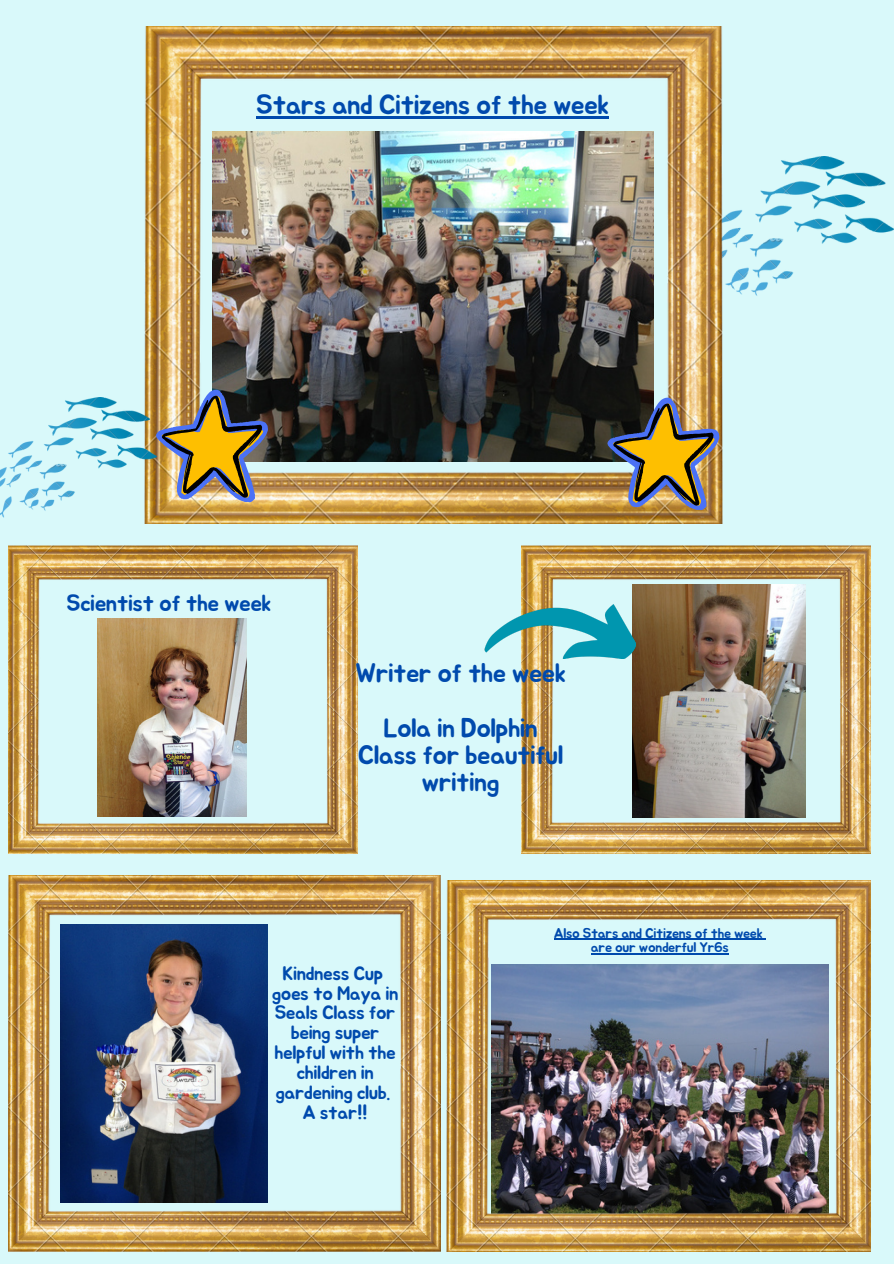
<style>
.page{position:relative;width:894px;height:1264px;background:#fff}
.page>*{position:absolute;margin:0;border:0;box-sizing:border-box;transform-origin:0 0}
.t1{font:27.6px "Jua";letter-spacing:-.025em;color:#004aad}
.t2{font:26.55px/27.2px "Jua";letter-spacing:-.025em;color:#004aad;text-align:center}
.t3{font:23.25px "Jua";letter-spacing:-.025em;color:#004aad}
.t4{font:19.2px/20px "Jua";letter-spacing:-.025em;color:#004aad;text-align:center}
.t5{font:14.1px "Jua";letter-spacing:-.025em;color:#004aad}
</style>
<div class="page">
<div style="left:0;top:0;width:893px;height:1263px;background:#d9f9fa"></div>
<img style="left:722px;top:156px;width:171px;height:155px">
<img style="left:144px;top:26px;width:578px;height:498px">
<img style="left:8px;top:875px;width:432px;height:376px">
<img style="left:0;top:397px;width:156px;height:126px">
<img style="left:212px;top:131px;width:441px;height:330px">
<img style="left:605px;top:397px;width:114px;height:113px">
<img style="left:154px;top:390px;width:114px;height:112px">
<img style="left:8px;top:545px;width:349px;height:308px">
<img style="left:521px;top:545px;width:349px;height:308px">
<img style="left:632px;top:584px;width:173px;height:233px">
<img style="left:484px;top:604px;width:151px;height:54px">
<img style="left:98px;top:618px;width:148px;height:198px">
<img style="left:61px;top:924px;width:207px;height:278px">
<hr style="left:256px;top:116px;width:352px;height:2px;background:#004aad">
<img style="left:446px;top:880px;width:423px;height:371px">
<hr style="left:553px;top:938px;width:209px;height:1px;background:#004aad">
<hr style="left:590px;top:953px;width:138px;height:1px;background:#004aad">
<h1 class="t1" style="left:256px;top:92px;width:354px">Stars and Citizens of the week</h1>
<p class="t3" style="left:67px;top:593px;width:206px">Scientist of the week</p>
<p class="t2" style="left:355px;top:660px;width:212px">Writer of the week</p>
<p class="t2" style="left:358px;top:715px;width:207px">Lola in Dolphin<br>Class for beautiful writing</p>
<p class="t5" style="left:553px;top:926px;width:210px">Also Stars and Citizens of the week</p>
<p class="t5" style="left:590px;top:941px;width:139px">are our wonderful Yr6s</p>
<p class="t4" style="left:272px;top:963px;width:128px">Kindness Cup goes to Maya in<br>Seals Class for being super helpful with the children in</p>
<h3 class="t4" style="left:275px;top:1083px;width:116px">gardening club.<br>A star!!</h3>
</div>
